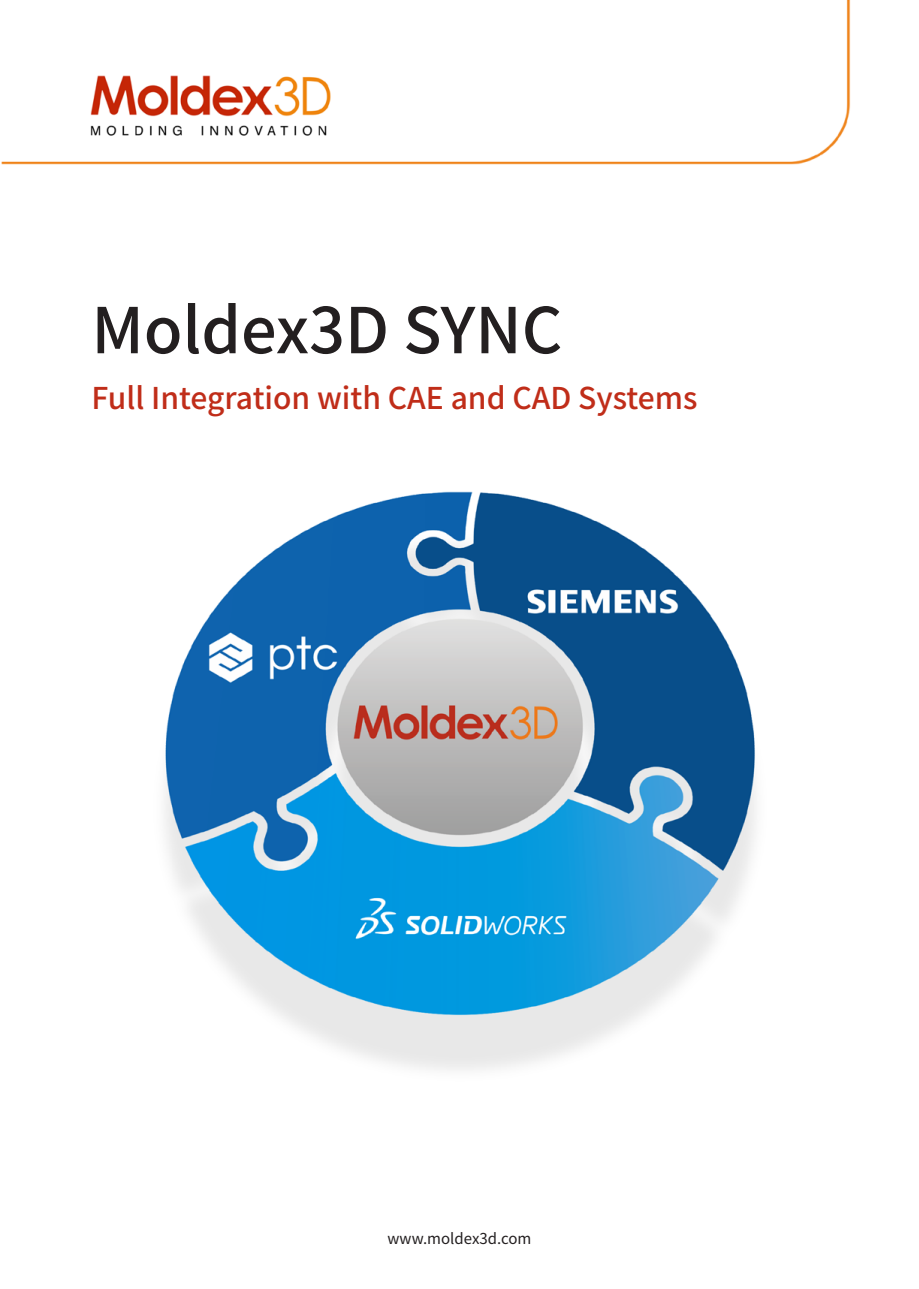
<style>
.page{position:relative;width:919px;height:1289px;background:#fff}
.page>*{position:absolute;margin:0;border:0;box-sizing:border-box;transform-origin:0 0}
.t1{font:500 63px "Noto Sans CJ Ktc";color:#231f20}
.t2{font:500 30px "Noto Sans CJ Ktc";color:#c02d19}
.t3{font:15px "Noto Sans CJ Ktc";color:#231f20}
</style>
<div class="page">
<img style="left:1px;top:0;width:850px;height:1070px">
<p class="t1" style="left:91px;top:294px;width:472px">Moldex3D SYNC</p>
<p class="t2" style="left:91px;top:381px;width:607px">Full Integration with CAE and CAD Systems</p>
<p class="t3" style="left:387px;top:1229px;width:145px">www.moldex3d.com</p>
</div>
